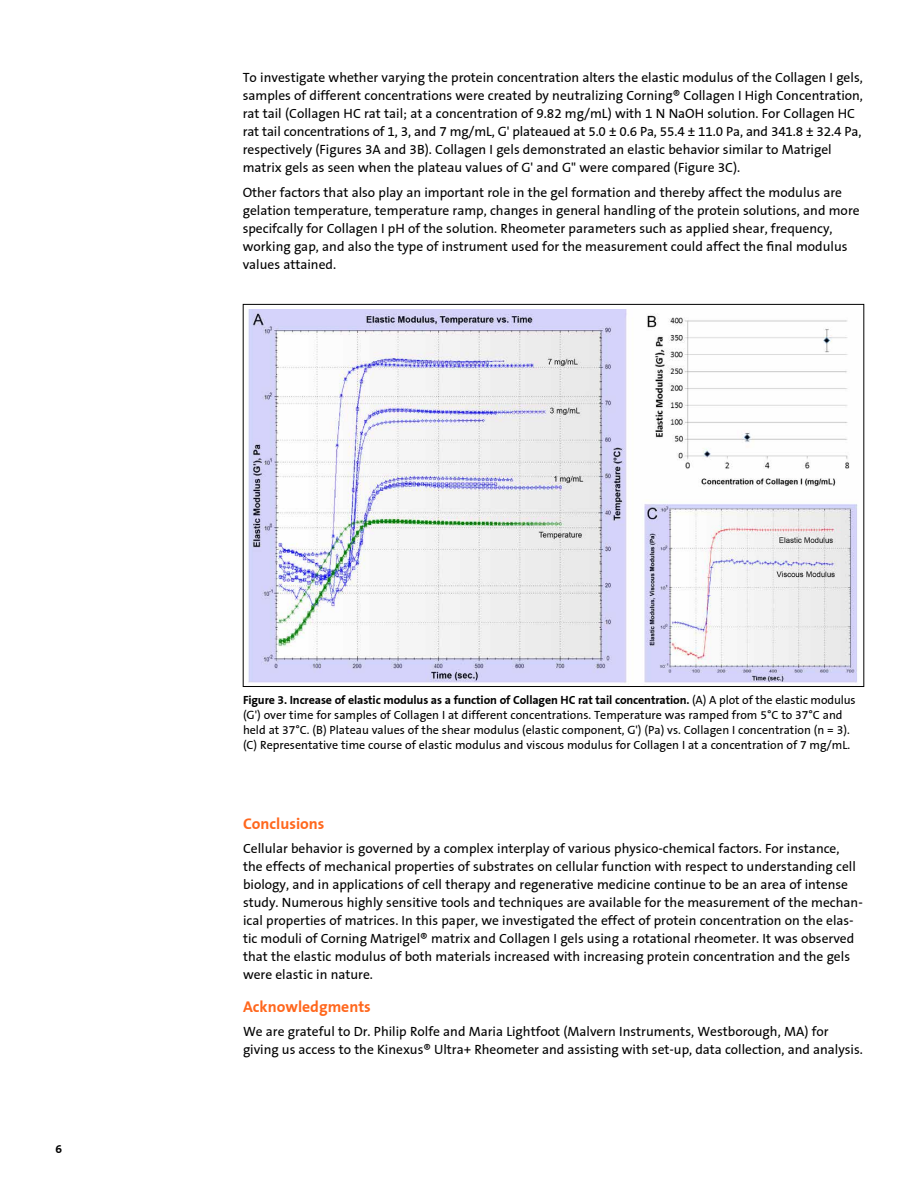
<style>
.page{position:relative;width:918px;height:1188px;background:#fff}
.page>*{position:absolute;margin:0;border:0;box-sizing:border-box;transform-origin:0 0}
.t1{font:700 15.75px "Corning Sans";color:#ff671d}
.t2{font:13.5px/18px "Corning Sans";color:#000}
.t3{font:12px/15px "Corning Sans";color:#000}
.t4{font:700 12px "Corning Sans";color:#000}
.s1{font-weight:700}
</style>
<div class="page">
<img style="left:248px;top:310px;width:610px;height:373px">
<p class="t4" style="left:56px;top:1142px;width:8px">6</p>
<p class="t2" style="left:243px;top:68px;width:622px">To investigate whether varying the protein concentration alters the elastic modulus of the Collagen I gels, samples of different concentrations were created by neutralizing Corning® Collagen I High Concentration, rat tail (Collagen HC rat tail; at a concentration of 9.82 mg/mL) with 1 N NaOH solution. For Collagen HC rat tail concentrations of 1, 3, and 7 mg/mL, G' plateaued at 5.0 ± 0.6 Pa, 55.4 ± 11.0 Pa, and 341.8 ± 32.4 Pa, respectively (Figures 3A and 3B). Collagen I gels demonstrated an elastic behavior similar to Matrigel matrix gels as seen when the plateau values of G' and G" were compared (Figure 3C).</p>
<p class="t2" style="left:243px;top:184px;width:618px">Other factors that also play an important role in the gel formation and thereby affect the modulus are gelation temperature, temperature ramp, changes in general handling of the protein solutions, and more specifcally for Collagen I pH of the solution. Rheometer parameters such as applied shear, frequency, working gap, and also the type of instrument used for the measurement could affect the final modulus values attained.</p>
<p class="t3" style="left:243px;top:692px;width:614px"><span class="s1">Figure 3. Increase of elastic modulus as a function of Collagen HC rat tail concentration.</span> (A) A plot of the elastic modulus (G') over time for samples of Collagen I at different concentrations. Temperature was ramped from 5°C to 37°C and held at 37°C. (B) Plateau values of the shear modulus (elastic component, G') (Pa) vs. Collagen I concentration (n = 3). (C) Representative time course of elastic modulus and viscous modulus for Collagen I at a concentration of 7 mg/mL.</p>
<p class="t1" style="left:243px;top:814px;width:83px">Conclusions</p>
<p class="t2" style="left:243px;top:839px;width:621px">Cellular behavior is governed by a complex interplay of various physico-chemical factors. For instance,<br>the effects of mechanical properties of substrates on cellular function with respect to understanding cell biology, and in applications of cell therapy and regenerative medicine continue to be an area of intense study. Numerous highly sensitive tools and techniques are available for the measurement of the mechan&shy;ical properties of matrices. In this paper, we investigated the effect of protein concentration on the elas&shy;tic moduli of Corning Matrigel® matrix and Collagen I gels using a rotational rheometer. It was observed that the elastic modulus of both materials increased with increasing protein concentration and the gels were elastic in nature.</p>
<p class="t1" style="left:243px;top:997px;width:129px">Acknowledgments</p>
<p class="t2" style="left:243px;top:1022px;width:621px">We are grateful to Dr. Philip Rolfe and Maria Lightfoot (Malvern Instruments, Westborough, MA) for giving us access to the Kinexus® Ultra+ Rheometer and assisting with set-up, data collection, and analysis.</p>
</div>
